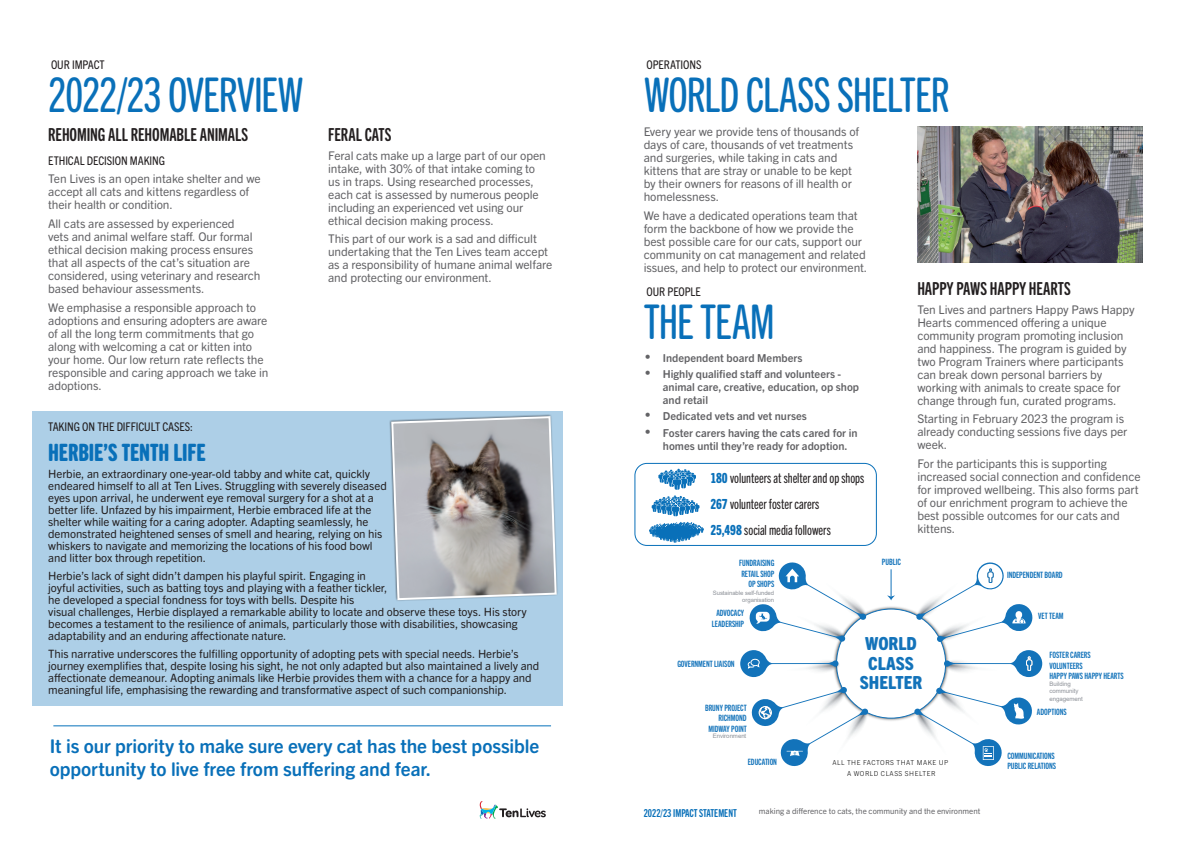
<style>
.page{position:relative;width:1191px;height:842px;background:#fff}
.page>*{position:absolute;margin:0;border:0;box-sizing:border-box;transform-origin:0 0}
.t1{font:48px "Trade Gothic Next SR Pro Cm";letter-spacing:-.02em;color:#0970b9}
.t2{font:24px "Trade Gothic Next SR Pro Hv Cm";letter-spacing:-.005em;color:#0970b9}
.t3{font:700 19px/22.8px "Trade Gothic Next SR Pro";letter-spacing:-.005em;color:#0970b9}
.t4{font:800 condensed 18.1px/19.4px "Trade Gothic Next SR Pro";color:#1373ba;text-align:center}
.t5{font:18px "Trade Gothic Next SR Pro Bd Cm";letter-spacing:-.005em;color:#231f20}
.t6{font:14px/25.8px "Trade Gothic Next SR Pro Cm";letter-spacing:-.005em;color:#231f20}
.t7{font:12px/13px "Trade Gothic Next SR Pro";letter-spacing:-.01em;color:#636366}
.t8{font:condensed 12px "Trade Gothic Next SR Pro";letter-spacing:-.01em;color:#231f20}
.t9{font:11.5px/12px "Trade Gothic Next SR Pro";letter-spacing:-.005em;color:#231f20}
.t10{font:700 11px/13.2px "Trade Gothic Next SR Pro";color:#636366}
.t11{font:11px "Trade Gothic Next SR Pro Bd Cm";color:#0970b9}
.t12{font:8.8px/10.5px "Trade Gothic Next SR Pro Bd Cm";letter-spacing:-.01em;color:#1373ba;text-align:right}
.t13{font:8px "Trade Gothic Next SR Pro";color:#636366}
.t14{font:300 6.8px/11.7px "Trade Gothic Next LT Pro";letter-spacing:.075em;color:#000;text-align:center}
.t15{font:6.1px/7.3px "Arial";letter-spacing:-.01em;color:#8c9097}
.t16{font:6px/7.1px "Arial";letter-spacing:-.01em;color:#8c9097;text-align:right}
.s1{font-family:"Bebas Neue";font-weight:400;font-size:15px}
.s2{font-family:"Trade Gothic Next SR Pro Hv Cm";color:#0970b9}
</style>
<div class="page">
<div style="left:33px;top:411px;width:530px;height:295px;background:#adcfe7"></div>
<svg style="left:389px;top:414px;width:169px;height:187px;background:#a3a5a9"></svg>
<img style="left:917px;top:126px;width:225px;height:137px">
<img style="left:835px;top:606px;width:112px;height:115px">
<div style="left:836px;top:609px;width:109px;height:109px;background:#fff;border-radius:50%"></div>
<svg style="left:887px;top:569px;width:8px;height:31px"></svg>
<svg style="left:740px;top:650px;width:99px;height:28px"></svg>
<svg style="left:751px;top:686px;width:118px;height:81px"></svg>
<svg style="left:943px;top:650px;width:100px;height:28px"></svg>
<svg style="left:913px;top:687px;width:119px;height:79px"></svg>
<svg style="left:914px;top:562px;width:119px;height:81px"></svg>
<svg style="left:749px;top:562px;width:119px;height:80px"></svg>
<svg style="left:479px;top:801px;width:67px;height:18px"></svg>
<hr style="left:53px;top:725px;width:498px;height:1px;background:#0671ba">
<div style="left:634px;top:463px;width:243px;height:83px;border:1px solid #0970b9;border-radius:12px"></div>
<svg style="left:651px;top:469px;width:48px;height:47px"></svg>
<svg style="left:649px;top:522px;width:55px;height:21px"></svg>
<p class="t8" style="left:51px;top:57px;width:55px">OUR IMPACT</p>
<p class="t8" style="left:646px;top:57px;width:56px">OPERATIONS</p>
<h1 class="t1" style="left:48px;top:63px;width:257px">2022/23 OVERVIEW</h1>
<h3 class="t5" style="left:48px;top:122px;width:201px">REHOMING ALL REHOMABLE ANIMALS</h3>
<p class="t8" style="left:48px;top:152px;width:118px">ETHICAL DECISION MAKING</p>
<p class="t7" style="left:48px;top:172px;width:214px">Ten Lives is an open intake shelter and we accept all cats and kittens regardless of their health or condition.</p>
<p class="t7" style="left:48px;top:216px;width:214px">All cats are assessed by experienced<br>vets and animal welfare staff. Our formal ethical decision making process ensures that all aspects of the cat’s situation are considered, using veterinary and research based behaviour assessments.</p>
<p class="t7" style="left:48px;top:300px;width:222px">We emphasise a responsible approach to adoptions and ensuring adopters are aware of all the long term commitments that go along with welcoming a cat or kitten into your home. Our low return rate reflects the responsible and caring approach we take in adoptions.</p>
<h3 class="t5" style="left:328px;top:122px;width:65px">FERAL CATS</h3>
<p class="t7" style="left:328px;top:148px;width:219px">Feral cats make up a large part of our open intake, with 30% of that intake coming to us in traps. Using researched processes, each cat is assessed by numerous people including an experienced vet using our ethical decision making process.</p>
<p class="t7" style="left:328px;top:232px;width:226px">This part of our work is a sad and difficult undertaking that the Ten Lives team accept as a responsibility of humane animal welfare and protecting our environment.</p>
<p class="t8" style="left:48px;top:418px;width:146px">TAKING ON THE DIFFICULT CASES:</p>
<h2 class="t2" style="left:48px;top:436px;width:159px">HERBIE’S TENTH LIFE</h2>
<p class="t9" style="left:48px;top:467px;width:340px">Herbie, an extraordinary one-year-old tabby and white cat, quickly endeared himself to all at Ten Lives. Struggling with severely diseased eyes upon arrival, he underwent eye removal surgery for a shot at a better life. Unfazed by his impairment, Herbie embraced life at the shelter while waiting for a caring adopter. Adapting seamlessly, he demonstrated heightened senses of smell and hearing, relying on his whiskers to navigate and memorizing the locations of his food bowl and litter box through repetition.</p>
<p class="t9" style="left:48px;top:569px;width:480px">Herbie’s lack of sight didn’t dampen his playful spirit. Engaging in<br>joyful activities, such as batting toys and playing with a feather tickler,<br>he developed a special fondness for toys with bells. Despite his<br>visual challenges, Herbie displayed a remarkable ability to locate and observe these toys. His story becomes a testament to the resilience of animals, particularly those with disabilities, showcasing adaptability and an enduring affectionate nature.</p>
<p class="t9" style="left:48px;top:647px;width:493px">This narrative underscores the fulfilling opportunity of adopting pets with special needs. Herbie’s journey exemplifies that, despite losing his sight, he not only adapted but also maintained a lively and affectionate demeanour. Adopting animals like Herbie provides them with a chance for a happy and meaningful life, emphasising the rewarding and transformative aspect of such companionship.</p>
<h3 class="t3" style="left:50px;top:734px;width:491px">It is our priority to make sure every cat has the best possible opportunity to live free from suffering and fear.</h3>
<h1 class="t1" style="left:643px;top:63px;width:307px">WORLD CLASS SHELTER</h1>
<p class="t7" style="left:643px;top:124px;width:217px">Every year we provide tens of thousands of days of care, thousands of vet treatments and surgeries, while taking in cats and kittens that are stray or unable to be kept by their owners for reasons of ill health or homelessness.</p>
<p class="t7" style="left:643px;top:208px;width:225px">We have a dedicated operations team that form the backbone of how we provide the best possible care for our cats, support our community on cat management and related issues, and help to protect our environment.</p>
<p class="t8" style="left:646px;top:283px;width:56px">OUR PEOPLE</p>
<h1 class="t1" style="left:643px;top:289px;width:133px">THE TEAM</h1>
<p class="t10" style="left:645px;top:351px;width:159px"><span class="s1">•</span> Independent board Members</p>
<p class="t10" style="left:663px;top:367px;width:198px;text-indent:-18px"><span class="s1">•</span> Highly qualified staff and volunteers - animal care, creative, education, op shop and retail</p>
<p class="t10" style="left:645px;top:409px;width:163px"><span class="s1">•</span> Dedicated vets and vet nurses</p>
<p class="t10" style="left:663px;top:425px;width:196px;text-indent:-18px"><span class="s1">•</span> Foster carers having the cats cared for in homes until they’re ready for adoption.</p>
<p class="t6" style="left:710px;top:464px;width:155px"><span class="s2">180</span> volunteers at shelter and op shops<br><span class="s2">267</span> volunteer foster carers<br><span class="s2">25,498</span> social media followers</p>
<p class="t12" style="left:739px;top:557px;width:37px">FUNDRAISING<br>RETAIL SHOP<br>OP SHOPS</p>
<p class="t16" style="left:713px;top:589px;width:63px">Sustainable self-funded organisation</p>
<p class="t12" style="left:882px;top:556px;width:21px">PUBLIC</p>
<h3 class="t5" style="left:917px;top:277px;width:155px">HAPPY PAWS HAPPY HEARTS</h3>
<p class="t7" style="left:917px;top:302px;width:219px">Ten Lives and partners Happy Paws Happy Hearts commenced offering a unique community program promoting inclusion and happiness. The program is guided by two Program Trainers where participants can break down personal barriers by working with animals to create space for change through fun, curated programs.</p>
<p class="t7" style="left:917px;top:412px;width:212px">Starting in February 2023 the program is already conducting sessions five days per week.</p>
<p class="t7" style="left:917px;top:456px;width:225px">For the participants this is supporting increased social connection and confidence for improved wellbeing. This also forms part of our enrichment program to achieve the best possible outcomes for our cats and kittens.</p>
<p class="t12" style="left:1007px;top:569px;width:57px">INDEPENDENT BOARD</p>
<p class="t12" style="left:712px;top:607px;width:34px;text-align:center">ADVOCACY<br>LEADERSHIP</p>
<p class="t12" style="left:677px;top:658px;width:59px">GOVERNMENT LIAISON</p>
<p class="t12" style="left:705px;top:702px;width:43px">BRUNY PROJECT<br>RICHMOND<br>MIDWAY POINT</p>
<p class="t15" style="left:713px;top:733px;width:35px">Environment</p>
<p class="t12" style="left:748px;top:756px;width:31px">EDUCATION</p>
<h3 class="t4" style="left:860px;top:633px;width:64px">WORLD<br>CLASS<br>SHELTER</h3>
<p class="t14" style="left:832px;top:756px;width:117px">ALL THE FACTORS THAT MAKE UP<br>A WORLD CLASS SHELTER</p>
<p class="t11" style="left:643px;top:806px;width:95px">2022/23 IMPACT STATEMENT</p>
<p class="t13" style="left:759px;top:806px;width:223px">making a difference to cats, the community and the environment</p>
<p class="t12" style="left:1038px;top:610px;width:27px">VET TEAM</p>
<p class="t12" style="left:1049px;top:649px;width:76px;text-align:left">FOSTER CARERS<br>VOLUNTEERS<br>HAPPY PAWS HAPPY HEARTS</p>
<p class="t12" style="left:1036px;top:706px;width:31px">ADOPTIONS</p>
<p class="t12" style="left:1007px;top:750px;width:50px;text-align:left">COMMUNICATIONS<br>PUBLIC RELATIONS</p>
<p class="t15" style="left:1049px;top:680px;width:35px">Building community engagement</p>
</div>
